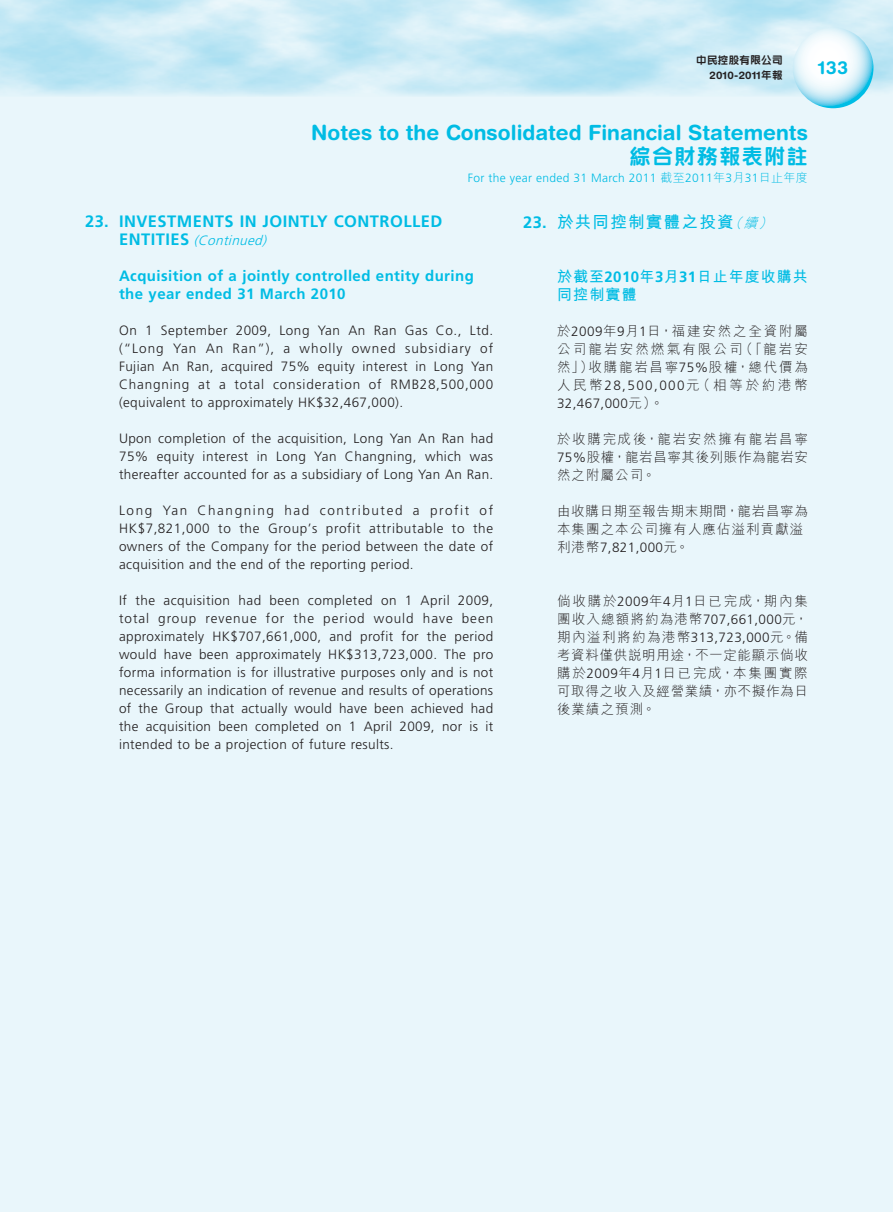
<style>
.page{position:relative;width:893px;height:1212px;background:#e9f6fb}
.page>*{position:absolute;margin:0;border:0;box-sizing:border-box;transform-origin:0 0}
.t1{font:700 21px "Helvetica Rounded LT Std";color:#00bce4}
.t2{font:21px "M Yuen HK Xbold E Ten B5 H";letter-spacing:.07em;color:#00bce4}
.t3{font:700 18px "Helvetica Rounded LT Std";color:#00bce4}
.t4{font:700 16.5px "Frutiger LT Std";letter-spacing:.03em;color:#00bce4}
.t5{font:16.5px "M Hei HK Bold E Ten B5 H";letter-spacing:.08em;color:#00bce4}
.t6{font:700 15px/18px "Frutiger LT Std";letter-spacing:.03em;color:#00bce4}
.t7{font:15px/18px "M Hei HK Bold E Ten B5 H";letter-spacing:.07em;color:#00bce4}
.t8{font:300 13.5px/18px "Frutiger LT Std";letter-spacing:.03em;color:#231f20;text-align:justify}
.t9{font:13.5px/18px "M Hei HK Light E Ten B5 H";letter-spacing:.08em;color:#231f20;text-align:justify}
.t10{font:italic 300 13.5px "Frutiger LT Std";color:#00bce4}
.t11{font:300 12px "Frutiger LT Std";letter-spacing:.03em;color:#00bce4}
.t12{font:700 10.5px "Helvetica Rounded LT Std";letter-spacing:.03em;color:#231f20}
.t13{font:10.5px "M Yuen HK Xbold E Ten B5 H";letter-spacing:.03em;color:#231f20}
.s1{font-family:"M Yuen HK Xbold E Ten B5 H";font-weight:400}
.s2{font-family:"M Hei HK Light E Ten B5 H";font-weight:400}
.s3{font-family:"Frutiger LT Std";font-weight:700}
.s4{font-family:"M Hei HK Light E Ten B5 H";font-style:italic;font-size:13.5px}
.s5{font-family:"Frutiger LT Std";font-weight:300}
.s6{font-weight:700;font-style:normal;font-size:16.5px}
</style>
<div class="page">
<img style="left:0;top:0;width:893px;height:96px">
<svg style="left:793px;top:28px;width:80px;height:80px"></svg>
<p class="t13" style="left:696px;top:56px;width:88px">中民控股有限公司</p>
<p class="t12" style="left:709px;top:72px;width:75px">2010-2011<span class="s1">年報</span></p>
<h2 class="t3" style="left:818px;top:61px;width:31px">133</h2>
<h1 class="t1" style="left:311px;top:125px;width:498px">Notes to the Consolidated Financial Statements</h1>
<h1 class="t2" style="left:629px;top:149px;width:180px">綜合財務報表附註</h1>
<p class="t11" style="left:468px;top:172px;width:342px">For the year ended 31 March 2011 <span class="s2">截至</span>2011<span class="s2">年</span>3<span class="s2">月</span>31<span class="s2">日止年度</span></p>
<p class="t5" style="left:523px;top:215px;width:254px"><span class="s3">23.</span> 於共同控制實體之投資<span class="s4">（續）</span></p>
<p class="t7" style="left:557px;top:269px;width:252px">於截至<span class="s3">2010</span>年<span class="s3">3</span>月<span class="s3">31</span>日止年度收購共同控制實體</p>
<p class="t9" style="left:557px;top:323px;width:252px">於<span class="s5">2009</span>年<span class="s5">9</span>月<span class="s5">1</span>日，福建安然之全資附屬公司龍岩安然燃氣有限公司（「龍岩安然」）收購龍岩昌寧<span class="s5">75%</span>股權，總代價為人民幣<span class="s5">28,500,000</span>元（相等於約港幣</p>
<p class="t8" style="left:557px;top:395px;width:108px">32,467,000<span class="s2">元）。</span></p>
<p class="t9" style="left:557px;top:431px;width:252px">於收購完成後，龍岩安然擁有龍岩昌寧<span class="s5">75%</span>股權，龍岩昌寧其後列賬作為龍岩安然之附屬公司。</p>
<p class="t9" style="left:557px;top:503px;width:252px">由收購日期至報告期末期間，龍岩昌寧為本集團之本公司擁有人應佔溢利貢獻溢</p>
<p class="t8" style="left:557px;top:539px;width:134px"><span class="s2">利港幣</span>7,821,000<span class="s2">元。</span></p>
<p class="t4" style="left:85px;top:214px;width:359px">23. INVESTMENTS IN JOINTLY CONTROLLED</p>
<p class="t10" style="left:119px;top:234px;width:152px"><span class="s6">E N T I T I E S</span> (Continued)</p>
<p class="t6" style="left:119px;top:268px;width:356px">Acquisition of a jointly controlled entity during the year ended 31 March 2010</p>
<p class="t8" style="left:119px;top:322px;width:376px">On 1 September 2009, Long Yan An Ran Gas Co., Ltd. (“Long Yan An Ran”), a wholly owned subsidiary of Fujian An Ran, acquired 75% equity interest in Long Yan Changning at a total consideration of RMB28,500,000 (equivalent to approximately HK$32,467,000).</p>
<p class="t8" style="left:119px;top:430px;width:376px">Upon completion of the acquisition, Long Yan An Ran had 75% equity interest in Long Yan Changning, which was thereafter accounted for as a subsidiary of Long Yan An Ran.</p>
<p class="t8" style="left:119px;top:502px;width:376px">Long Yan Changning had contributed a profit of HK$7,821,000 to the Group’s profit attributable to the owners of the Company for the period between the date of acquisition and the end of the reporting period.</p>
<p class="t8" style="left:119px;top:592px;width:376px">If the acquisition had been completed on 1 April 2009, total group revenue for the period would have been approximately HK$707,661,000, and profit for the period would have been approximately HK$313,723,000. The pro forma information is for illustrative purposes only and is not necessarily an indication of revenue and results of operations of the Group that actually would have been achieved had the acquisition been completed on 1 April 2009, nor is it intended to be a projection of future results.</p>
<p class="t9" style="left:557px;top:593px;width:252px">倘收購於<span class="s5">2009</span>年<span class="s5">4</span>月<span class="s5">1</span>日已完成，期內集團收入總額將約為港幣<span class="s5">707,661,000</span>元，期內溢利將約為港幣<span class="s5">313,723,000</span>元。備考資料僅供說明用途，不一定能顯示倘收購於<span class="s5">2009</span>年<span class="s5">4</span>月<span class="s5">1</span>日已完成，本集團實際可取得之收入及經營業績，亦不擬作為日後業績之預測。</p>
</div>
